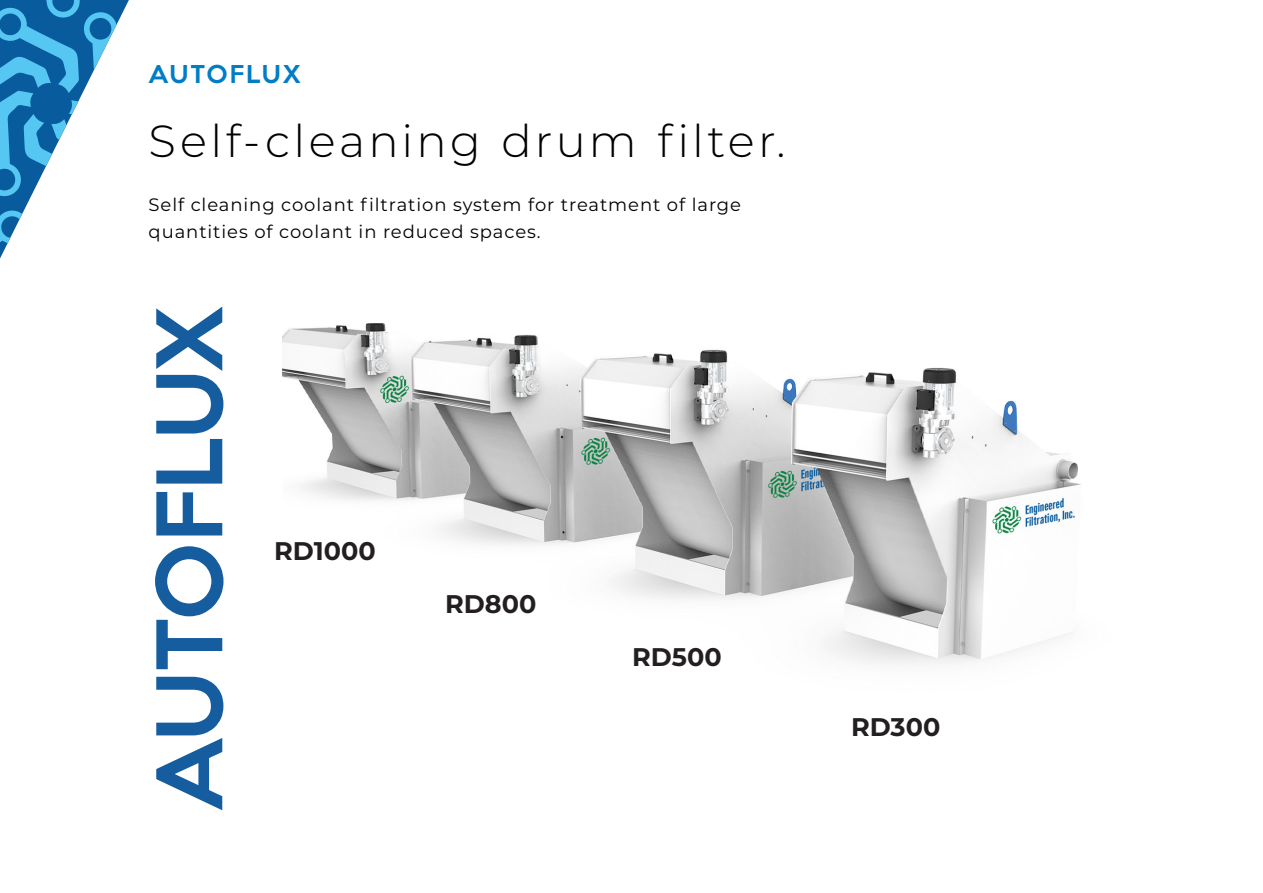
<style>
.page{position:relative;width:1263px;height:893px;background:#fff}
.page>*{position:absolute;margin:0;border:0;box-sizing:border-box;transform-origin:0 0}
.t1{font:500 82.5px "Keep Calm";letter-spacing:-.015em;color:#155d9e}
.t2{font:300 45px "Montserrat";letter-spacing:.075em;color:#000}
.Paragrafo_dopo_titolo{font:700 25.5px "Montserrat";color:#231f20}
.t3{font:500 22.5px "Keep Calm";letter-spacing:.1em;color:#007dc5}
.t4{font:18px/27px "Montserrat";letter-spacing:.05em;color:#000}
</style>
<div class="page">
<img style="left:282px;top:323px;width:799px;height:341px">
<svg style="left:0;top:0;width:129px;height:259px"></svg>
<p class="t3" style="left:149px;top:54px;width:153px">AUTOFLUX</p>
<p class="t2" style="left:149px;top:110px;width:638px">Self-cleaning drum filter.</p>
<p class="t4" style="left:149px;top:190px;width:594px">Self cleaning coolant filtration system for treatment of large quantities of coolant in reduced spaces.</p>
<p class="t1" style="left:118px;top:811px;width:506px;rotate:-90deg">AUTOFLUX</p>
<p class="Paragrafo_dopo_titolo" style="left:274px;top:533px;width:103px">RD1000</p>
<p class="Paragrafo_dopo_titolo" style="left:445px;top:585px;width:93px">RD800</p>
<p class="Paragrafo_dopo_titolo" style="left:632px;top:638px;width:91px">RD500</p>
<p class="Paragrafo_dopo_titolo" style="left:851px;top:709px;width:91px">RD300</p>
</div>
